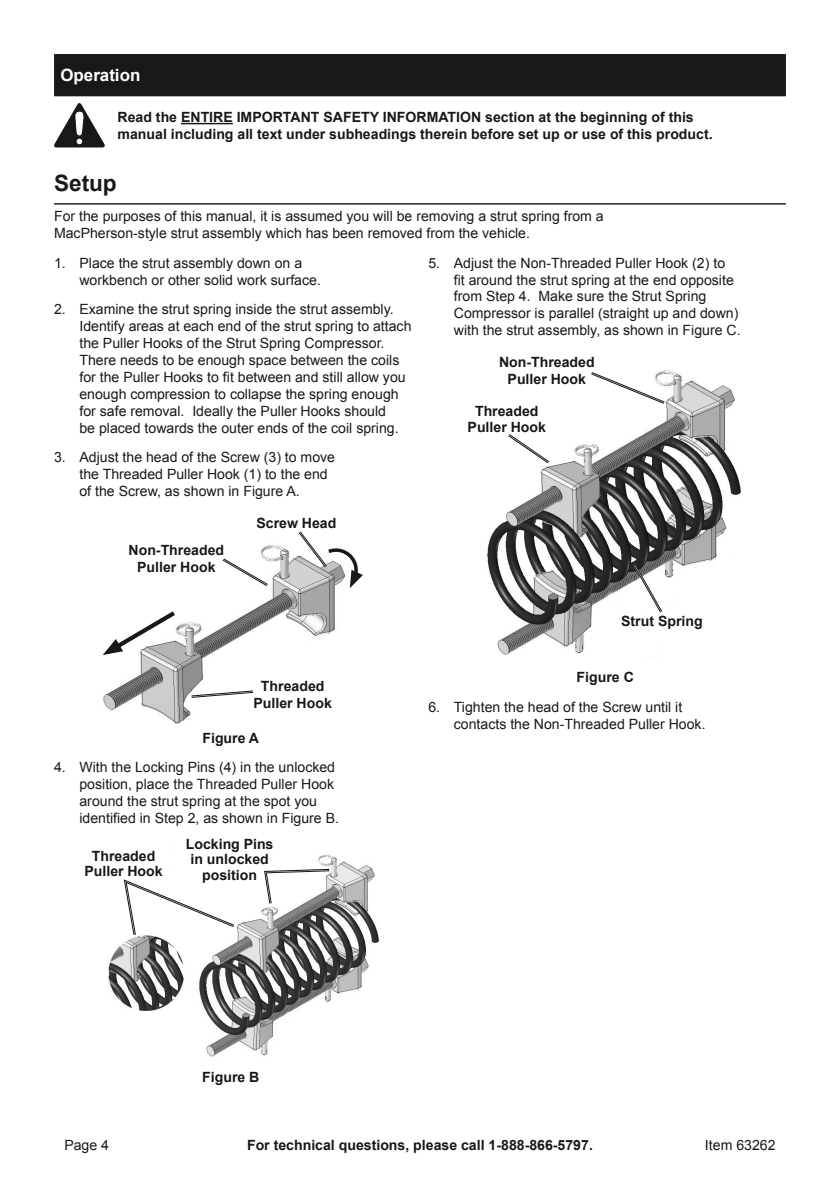
<style>
.page{position:relative;width:840px;height:1191px;background:#fff}
.page>*{position:absolute;margin:0;border:0;box-sizing:border-box;transform-origin:0 0}
.Subheading{font:700 22.6px "Arial";color:#181818}
.Heading{font:700 17px "Arial";color:#fff}
.Paragraph{font:14px/17px "Arial";color:#181818}
.Indented_no_list{font:700 14px/17px "Arial";color:#181818;text-align:center}
</style>
<div class="page">
<div style="left:54px;top:54px;width:731px;height:42px;background:#181818"></div>
<hr style="left:181px;top:123px;width:52px;height:1px;background:#181818">
<hr style="left:54px;top:203px;width:731px;height:2px;background:#181818">
<svg style="left:54px;top:103px;width:51px;height:44px"></svg>
<img style="left:103px;top:545px;width:232px;height:179px">
<svg style="left:103px;top:607px;width:77px;height:48px"></svg>
<svg style="left:220px;top:556px;width:50px;height:32px"></svg>
<svg style="left:189px;top:689px;width:66px;height:10px"></svg>
<svg style="left:296px;top:531px;width:67px;height:57px"></svg>
<img style="left:108px;top:854px;width:271px;height:203px">
<div style="left:84px;top:850px;width:79px;height:26px;background:#fff"></div>
<svg style="left:263px;top:867px;width:68px;height:39px"></svg>
<svg style="left:122px;top:877px;width:114px;height:60px"></svg>
<img style="left:487px;top:370px;width:254px;height:285px">
<div style="left:466px;top:406px;width:80px;height:26px;background:#fff"></div>
<svg style="left:505px;top:432px;width:46px;height:33px"></svg>
<svg style="left:588px;top:370px;width:78px;height:35px"></svg>
<svg style="left:631px;top:562px;width:32px;height:53px"></svg>
<p class="Heading" style="left:60px;top:64px;width:81px">Operation</p>
<p class="Indented_no_list" style="left:117px;top:109px;width:596px;text-align:left">Read the ENTIRE IMPORTANT SAFETY INFORMATION section at the beginning of this manual including all text under subheadings therein before set up or use of this product.</p>
<p class="Subheading" style="left:54px;top:168px;width:64px">Setup</p>
<p class="Paragraph" style="left:54px;top:208px;width:551px">For the purposes of this manual, it is assumed you will be removing a strut spring from a<br>MacPherson-style strut assembly which has been removed from the vehicle.</p>
<p class="Paragraph" style="left:79px;top:254px;width:243px;text-indent:-25px">1. Place the strut assembly down on a workbench or other solid work surface.</p>
<p class="Paragraph" style="left:79px;top:301px;width:333px;text-indent:-25px">2. Examine the strut spring inside the strut assembly.<br>Identify areas at each end of the strut spring to attach the Puller Hooks of the Strut Spring Compressor.<br>There needs to be enough space between the coils for the Puller Hooks to fit between and still allow you enough compression to collapse the spring enough for safe removal. Ideally the Puller Hooks should<br>be placed towards the outer ends of the coil spring.</p>
<p class="Paragraph" style="left:79px;top:449px;width:257px;text-indent:-25px">3. Adjust the head of the Screw (3) to move the Threaded Puller Hook (1) to the end of the Screw, as shown in Figure A.</p>
<p class="Indented_no_list" style="left:256px;top:515px;width:81px">Screw Head</p>
<p class="Paragraph" style="left:453px;top:254px;width:288px;text-indent:-25px">5. Adjust the Non-Threaded Puller Hook (2) to<br>fit around the strut spring at the end opposite from Step 4. Make sure the Strut Spring Compressor is parallel (straight up and down) with the strut assembly, as shown in Figure C.</p>
<p class="Indented_no_list" style="left:498px;top:354px;width:97px">Non-Threaded<br>Puller Hook</p>
<p class="Indented_no_list" style="left:467px;top:404px;width:80px;line-height:15.6px">Threaded<br>Puller Hook</p>
<p class="Indented_no_list" style="left:128px;top:541px;width:97px">Non-Threaded<br>Puller Hook</p>
<p class="Indented_no_list" style="left:253px;top:677px;width:80px">Threaded<br>Puller Hook</p>
<p class="Indented_no_list" style="left:202px;top:729px;width:58px">Figure A</p>
<p class="Paragraph" style="left:79px;top:759px;width:261px;text-indent:-25px">4. With the Locking Pins (4) in the unlocked position, place the Threaded Puller Hook around the strut spring at the spot you identified in Step 2, as shown in Figure B.</p>
<p class="Indented_no_list" style="left:84px;top:848px;width:80px;line-height:15.6px">Threaded<br>Puller Hook</p>
<p class="Indented_no_list" style="left:186px;top:836px;width:89px;line-height:15.6px">Locking Pins in unlocked position</p>
<p class="Indented_no_list" style="left:202px;top:1069px;width:59px">Figure B</p>
<p class="Indented_no_list" style="left:621px;top:613px;width:83px">Strut Spring</p>
<p class="Indented_no_list" style="left:576px;top:669px;width:59px">Figure C</p>
<p class="Paragraph" style="left:453px;top:698px;width:253px;text-indent:-25px">6. Tighten the head of the Screw until it contacts the Non-Threaded Puller Hook.</p>
<p class="Paragraph" style="left:64px;top:1137px;width:46px">Page 4</p>
<p class="Indented_no_list" style="left:247px;top:1137px;width:347px">For technical questions, please call 1-888-866-5797.</p>
<p class="Paragraph" style="left:704px;top:1137px;width:72px">Item 63262</p>
</div>
